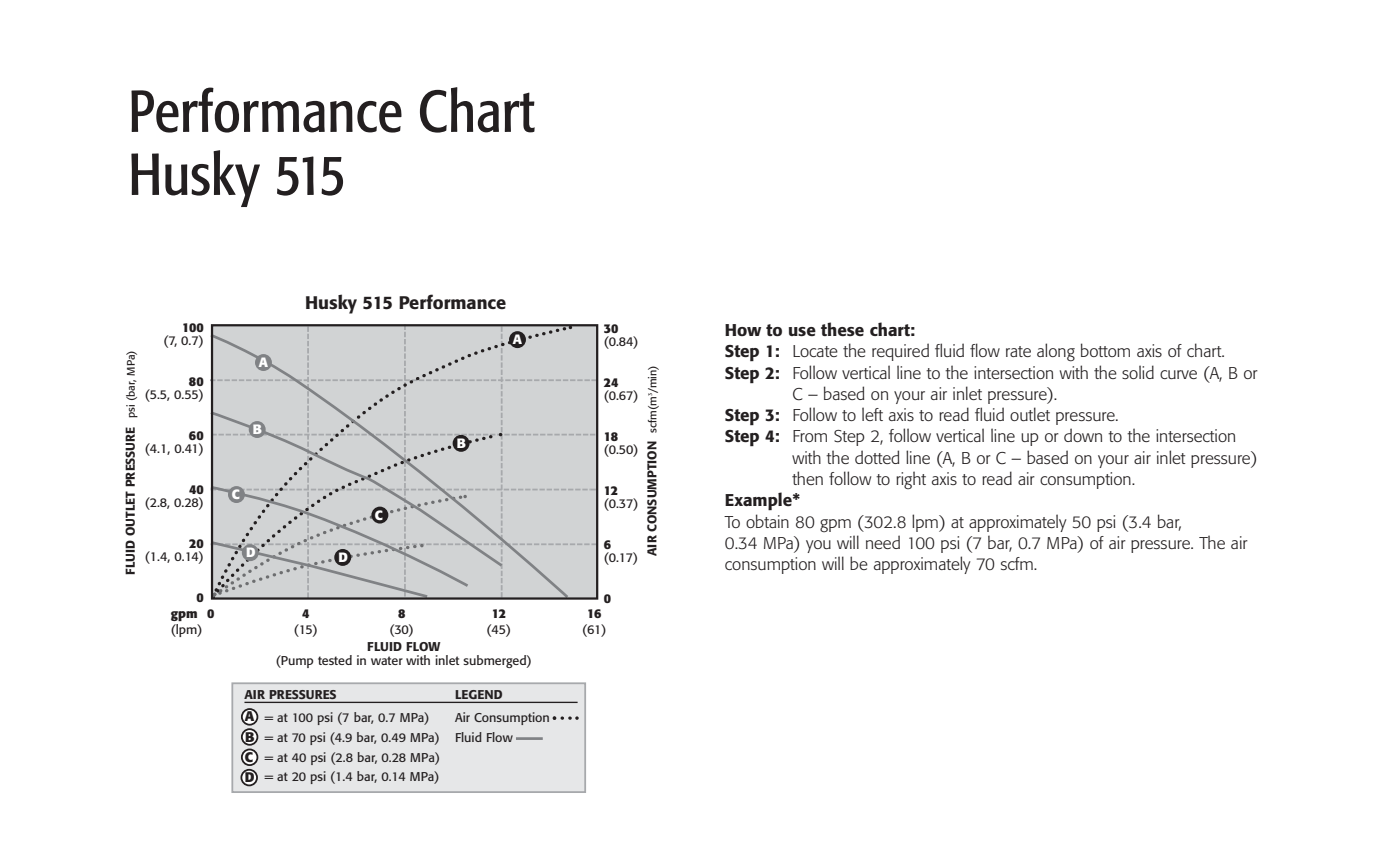
<style>
.page{position:relative;width:1377px;height:867px;background:#fff}
.page>*{position:absolute;margin:0;border:0;box-sizing:border-box;transform-origin:0 0}
.t1{font:condensed 58.5px/63px "Formata";color:#231f20}
.t2{font:500 18px "Formata";color:#231f20}
.t3{font:300 16.88px/21.4px "Formata";color:#231f20}
.t4{font:500 16.88px "Formata";color:#231f20}
.t5{font:700 13.72px/20.2px "Formata";color:#231f20;text-align:justify}
.t6{font:700 13.28px "Formata";color:#fff}
.t7{font:12.6px/19.8px "Formata";color:#231f20}
.t8{font:500 12.6px "Formata";color:#231f20}
.t9{font:700 12.6px "Formata";color:#231f20}
.t10{font:500 12.6px "Formata";letter-spacing:.02em;color:#231f20}
.s1{font-weight:400;font-size:10.8px}
.s2{font-weight:500}
</style>
<div class="page">
<div style="left:210px;top:324px;width:387px;height:276px;background:#d1d3d4"></div>
<svg style="left:210px;top:335px;width:360px;height:265px;background:#c9cbcd"></svg>
<div style="left:242px;top:544px;width:17px;height:17px;background:#808285;border-radius:50%"></div>
<div style="left:228px;top:486px;width:17px;height:17px;background:#808285;border-radius:50%"></div>
<div style="left:249px;top:421px;width:17px;height:17px;background:#808285;border-radius:50%"></div>
<div style="left:509px;top:331px;width:17px;height:17px;background:#231f20;border-radius:50%"></div>
<div style="left:453px;top:435px;width:17px;height:17px;background:#231f20;border-radius:50%"></div>
<div style="left:371px;top:506px;width:17px;height:17px;background:#231f20;border-radius:50%"></div>
<div style="left:334px;top:549px;width:17px;height:17px;background:#231f20;border-radius:50%"></div>
<div style="left:255px;top:354px;width:17px;height:17px;background:#808285;border-radius:50%"></div>
<div style="left:211px;top:324px;width:387px;height:275px;border:2px solid #231f20"></div>
<div style="left:232px;top:683px;width:353px;height:109px;background:#e6e7e8"></div>
<div style="left:231px;top:682px;width:355px;height:111px;border:2px solid #a7a9ac"></div>
<hr style="left:244px;top:702px;width:334px;height:1px;background:#231f20">
<svg style="left:240px;top:708px;width:18px;height:78px"></svg>
<svg style="left:553px;top:716px;width:26px;height:4px"></svg>
<hr style="left:516px;top:737px;width:27px;height:3px;background:#808285">
<h1 class="t1" style="left:128px;top:84px;width:408px">Performance Chart<br>Husky 515</h1>
<p class="t8" style="left:125px;top:575px;width:226px;rotate:-90deg">FLUID OUTLET PRESSURE <span class="s1">psi (bar, MPa)</span></p>
<p class="t9" style="left:182px;top:322px;width:23px">100</p>
<p class="t7" style="left:164px;top:332px;width:42px">(7, 0.7)</p>
<p class="t9" style="left:189px;top:376px;width:16px">80</p>
<p class="t7" style="left:145px;top:386px;width:61px">(5.5, 0.55)</p>
<p class="t9" style="left:189px;top:430px;width:16px">60</p>
<p class="t7" style="left:145px;top:440px;width:60px">(4.1, 0.41)</p>
<p class="t9" style="left:189px;top:484px;width:16px">40</p>
<p class="t7" style="left:145px;top:494px;width:61px">(2.8, 0.28)</p>
<p class="t9" style="left:189px;top:538px;width:16px">20</p>
<p class="t7" style="left:145px;top:548px;width:60px">(1.4, 0.14)</p>
<p class="t9" style="left:197px;top:592px;width:9px">0</p>
<p class="t6" style="left:259px;top:356px;width:11px">A</p>
<p class="t6" style="left:253px;top:423px;width:11px">B</p>
<p class="t6" style="left:232px;top:488px;width:10px">C</p>
<p class="t6" style="left:246px;top:547px;width:11px">D</p>
<p class="t2" style="left:305px;top:295px;width:203px">Husky 515 Performance</p>
<p class="t6" style="left:338px;top:551px;width:11px">D</p>
<p class="t6" style="left:375px;top:509px;width:10px">C</p>
<p class="t6" style="left:457px;top:437px;width:11px">B</p>
<p class="t6" style="left:513px;top:333px;width:11px">A</p>
<p class="t9" style="left:604px;top:323px;width:16px">30</p>
<p class="t7" style="left:604px;top:333px;width:36px">(0.84)</p>
<p class="t9" style="left:604px;top:377px;width:16px">24</p>
<p class="t7" style="left:604px;top:387px;width:36px">(0.67)</p>
<p class="t9" style="left:604px;top:431px;width:16px">18</p>
<p class="t7" style="left:604px;top:440px;width:36px">(0.50)</p>
<p class="t9" style="left:604px;top:485px;width:16px">12</p>
<p class="t7" style="left:604px;top:494px;width:36px">(0.37)</p>
<p class="t9" style="left:604px;top:539px;width:9px">6</p>
<p class="t7" style="left:604px;top:548px;width:36px">(0.17)</p>
<p class="t9" style="left:604px;top:593px;width:9px">0</p>
<p class="t9" style="left:171px;top:607px;width:45px">gpm 0</p>
<p class="t9" style="left:302px;top:607px;width:9px">4</p>
<p class="t9" style="left:398px;top:607px;width:9px">8</p>
<p class="t9" style="left:492px;top:607px;width:16px">12</p>
<p class="t9" style="left:587px;top:607px;width:16px">16</p>
<p class="t7" style="left:171px;top:620px;width:33px">(lpm)</p>
<p class="t7" style="left:294px;top:620px;width:26px">(15)</p>
<p class="t7" style="left:389px;top:620px;width:26px">(30)</p>
<p class="t7" style="left:487px;top:620px;width:26px">(45)</p>
<p class="t7" style="left:582px;top:620px;width:26px">(61)</p>
<p class="t10" style="left:367px;top:641px;width:74px">FLUID FLOW</p>
<p class="t7" style="left:276px;top:652px;width:258px">(Pump tested in water with inlet submerged)</p>
<p class="t8" style="left:244px;top:688px;width:94px">AIR PRESSURES</p>
<p class="t8" style="left:455px;top:688px;width:49px">LEGEND</p>
<p class="t7" style="left:265px;top:708px;width:166px">= at 100 psi (7 bar, 0.7 MPa)</p>
<p class="t5" style="left:245px;top:707px;width:11px">A B C D</p>
<p class="t7" style="left:265px;top:708px;width:287px;text-indent:190px">Air Consumption = at 70 psi (4.9 bar, 0.49 MPa) Fluid Flow<br>= at 40 psi (2.8 bar, 0.28 MPa)<br>= at 20 psi (1.4 bar, 0.14 MPa)</p>
<p class="t8" style="left:647px;top:556px;width:192px;rotate:-90deg">AIR CONSUMPTION <span class="s1">scfm(m</span><sup>3</sup><span class="s1">/min)</span></p>
<p class="t4" style="left:725px;top:322px;width:192px">How to use these chart:</p>
<p class="t3" style="left:725px;top:342px;width:501px"><span class="s2">Step 1:</span> Locate the required fluid flow rate along bottom axis of chart.</p>
<p class="t3" style="left:725px;top:363px;width:534px"><span class="s2">Step 2:</span> Follow vertical line to the intersection with the solid curve (A, B or</p>
<p class="t3" style="left:792px;top:384px;width:267px">C – based on your air inlet pressure).</p>
<p class="t3" style="left:725px;top:406px;width:395px"><span class="s2">Step 3:</span> Follow to left axis to read fluid outlet pressure.</p>
<p class="t3" style="left:725px;top:427px;width:513px"><span class="s2">Step 4:</span> From Step 2, follow vertical line up or down to the intersection</p>
<p class="t3" style="left:792px;top:448px;width:467px">with the dotted line (A, B or C – based on your air inlet pressure)</p>
<p class="t3" style="left:792px;top:469px;width:344px">then follow to right axis to read air consumption.</p>
<p class="t4" style="left:725px;top:493px;width:77px">Example*</p>
<p class="t3" style="left:725px;top:512px;width:524px">To obtain 80 gpm (302.8 lpm) at approximately 50 psi (3.4 bar,<br>0.34 MPa) you will need 100 psi (7 bar, 0.7 MPa) of air pressure. The air consumption will be approximately 70 scfm.</p>
</div>
